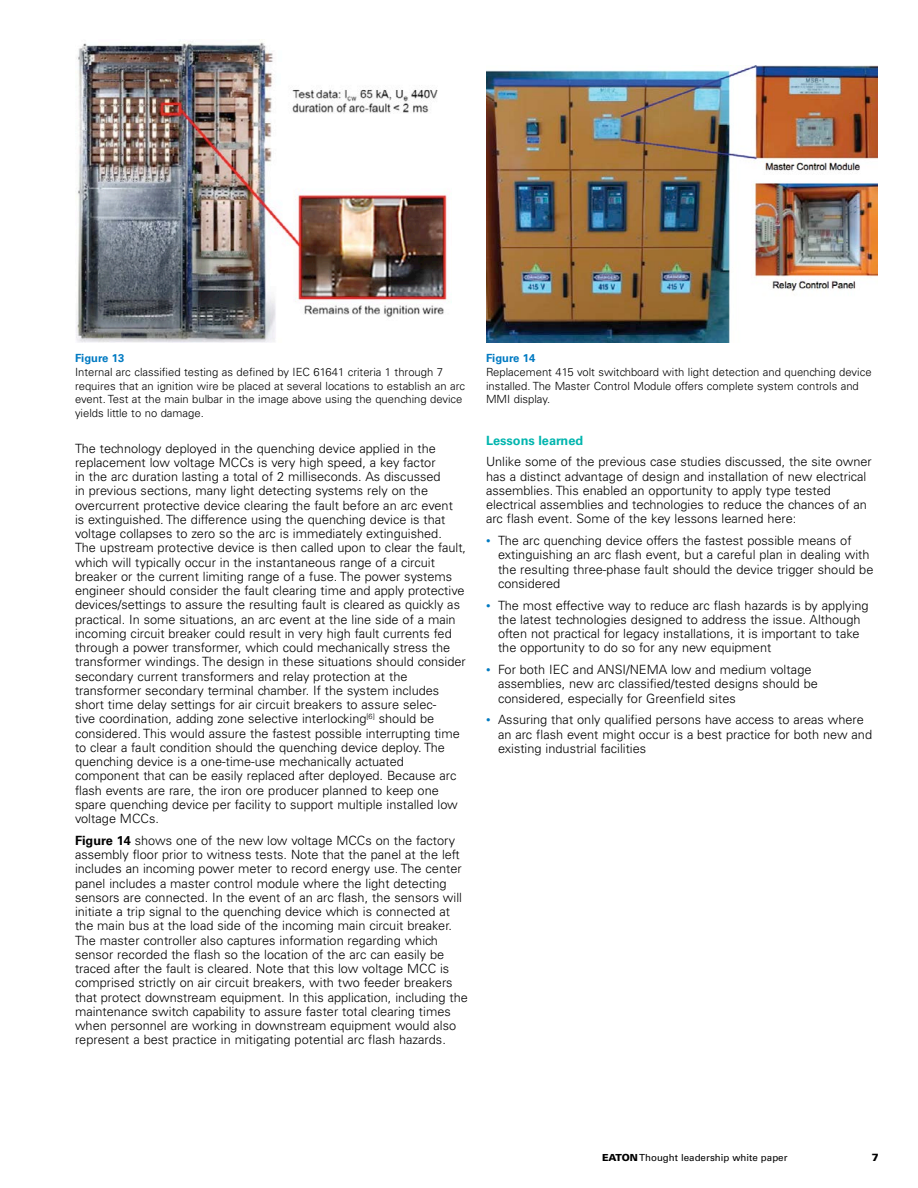
<style>
.page{position:relative;width:918px;height:1188px;background:#fff}
.page>*{position:absolute;margin:0;border:0;box-sizing:border-box;transform-origin:0 0}
.t1{font:300 12.75px/14.2px "Univers LT Std";color:#000}
.t2{font:700 12.75px "Univers LT Std";color:#00b5ae}
.t3{font:300 11.25px/13.8px "Univers LT Std";color:#000}
.t4{font:700 11.25px "Univers LT Std";color:#007ac2}
.t5{font:900 10.5px "Univers LT Std";color:#000}
.t6{font:9.75px "Univers LT Std";color:#000}
.s1{font-weight:700}
.s2{font-size:9px;color:#007ac2}
.s3{font-weight:900}
</style>
<div class="page">
<img style="left:76px;top:39px;width:376px;height:304px">
<img style="left:486px;top:66px;width:392px;height:277px">
<p class="t4" style="left:75px;top:351px;width:51px">Figure 13</p>
<p class="t3" style="left:75px;top:365px;width:392px">Internal arc classified testing as defined by IEC 61641 criteria 1 through 7 requires that an ignition wire be placed at several locations to establish an arc event. Test at the main bulbar in the image above using the quenching device yields little to no damage.</p>
<p class="t1" style="left:75px;top:441px;width:393px">The technology deployed in the quenching device applied in the replacement low voltage MCCs is very high speed, a key factor<br>in the arc duration lasting a total of 2 milliseconds. As discussed<br>in previous sections, many light detecting systems rely on the overcurrent protective device clearing the fault before an arc event<br>is extinguished. The difference using the quenching device is that voltage collapses to zero so the arc is immediately extinguished.<br>The upstream protective device is then called upon to clear the fault, which will typically occur in the instantaneous range of a circuit breaker or the current limiting range of a fuse. The power systems engineer should consider the fault clearing time and apply protective devices/settings to assure the resulting fault is cleared as quickly as practical. In some situations, an arc event at the line side of a main incoming circuit breaker could result in very high fault currents fed through a power transformer, which could mechanically stress the transformer windings. The design in these situations should consider secondary current transformers and relay protection at the transformer secondary terminal chamber. If the system includes short time delay settings for air circuit breakers to assure selec-<br>tive coordination, adding zone selective interlocking<sup>[6]</sup> should be considered. This would assure the fastest possible interrupting time to clear a fault condition should the quenching device deploy. The quenching device is a one-time-use mechanically actuated component that can be easily replaced after deployed. Because arc flash events are rare, the iron ore producer planned to keep one spare quenching device per facility to support multiple installed low voltage MCCs.</p>
<p class="t1" style="left:75px;top:833px;width:395px"><span class="s1">Figure 14</span> shows one of the new low voltage MCCs on the factory assembly floor prior to witness tests. Note that the panel at the left includes an incoming power meter to record energy use. The center panel includes a master control module where the light detecting sensors are connected. In the event of an arc flash, the sensors will initiate a trip signal to the quenching device which is connected at the main bus at the load side of the incoming main circuit breaker.<br>The master controller also captures information regarding which sensor recorded the flash so the location of the arc can easily be traced after the fault is cleared. Note that this low voltage MCC is comprised strictly on air circuit breakers, with two feeder breakers that protect downstream equipment. In this application, including the maintenance switch capability to assure faster total clearing times when personnel are working in downstream equipment would also represent a best practice in mitigating potential arc flash hazards.</p>
<p class="t4" style="left:486px;top:351px;width:51px">Figure 14</p>
<p class="t3" style="left:486px;top:365px;width:387px">Replacement 415 volt switchboard with light detection and quenching device installed. The Master Control Module offers complete system controls and<br>MMI display.</p>
<p class="t2" style="left:486px;top:433px;width:99px">Lessons learned</p>
<p class="t1" style="left:486px;top:455px;width:387px">Unlike some of the previous case studies discussed, the site owner has a distinct advantage of design and installation of new electrical assemblies. This enabled an opportunity to apply type tested electrical assemblies and technologies to reduce the chances of an arc flash event. Some of the key lessons learned here:</p>
<p class="t1" style="left:498px;top:534px;width:377px;text-indent:-12px"><span class="s2">•</span> The arc quenching device offers the fastest possible means of extinguishing an arc flash event, but a careful plan in dealing with the resulting three-phase fault should the device trigger should be considered</p>
<p class="t1" style="left:498px;top:598px;width:372px;text-indent:-12px"><span class="s2">•</span> The most effective way to reduce arc flash hazards is by applying the latest technologies designed to address the issue. Although often not practical for legacy installations, it is important to take the opportunity to do so for any new equipment</p>
<p class="t1" style="left:498px;top:663px;width:322px;text-indent:-12px"><span class="s2">•</span> For both IEC and ANSI/NEMA low and medium voltage assemblies, new arc classified/tested designs should be considered, especially for Greenfield sites</p>
<p class="t1" style="left:498px;top:713px;width:376px;text-indent:-12px"><span class="s2">•</span> Assuring that only qualified persons have access to areas where an arc flash event might occur is a best practice for both new and existing industrial facilities</p>
<p class="t6" style="left:602px;top:1152px;width:187px"><span class="s3">EATON</span> Thought leadership white paper</p>
<p class="t5" style="left:872px;top:1151px;width:9px">7</p>
</div>
